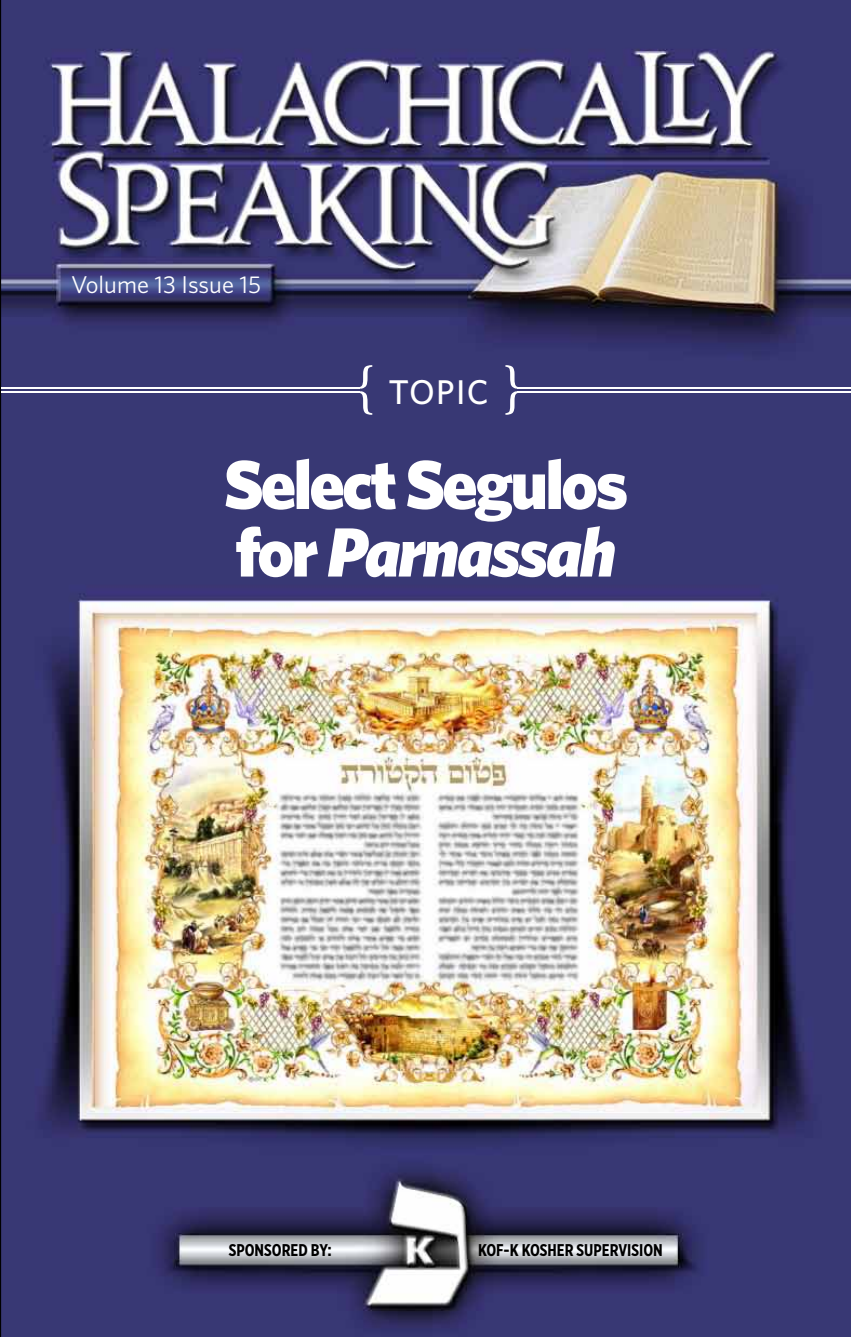
<style>
.page{position:relative;width:851px;height:1337px;background:#fff}
.page>*{position:absolute;margin:0;border:0;box-sizing:border-box;transform-origin:0 0}
.t1{font:900 69.75px/67.5px "Whitney Pro";letter-spacing:-.04em;color:#fff}
.t2{font:500 34.43px "Whitney Smallcaps";letter-spacing:.04em;color:#fff}
.t3{font:24.3px "Whitney Pro";color:#fff}
.t4{font:700 17.1px "Gotham X Narrow";color:#000}
.s1{font-style:italic}
</style>
<div class="page">
<img style="left:0;top:0;width:850px;height:1336px">
<svg style="left:357px;top:365px;width:15px;height:50px"></svg>
<hr style="left:2px;top:387px;width:357px;height:1px;background:#fff">
<hr style="left:2px;top:391px;width:357px;height:1px;background:#fff">
<svg style="left:505px;top:365px;width:15px;height:50px"></svg>
<hr style="left:518px;top:387px;width:332px;height:1px;background:#fff">
<hr style="left:518px;top:391px;width:332px;height:1px;background:#fff">
<h3 class="t3" style="left:71px;top:268px;width:191px">Volume 13 Issue 15</h3>
<h2 class="t2" style="left:388px;top:371px;width:102px">TOPIC</h2>
<h1 class="t1" style="left:224px;top:449px;width:406px">Select Segulos for <span class="s1">Parnassah</span></h1>
<p class="t4" style="left:229px;top:1239px;width:105px">SPONSORED BY:</p>
<p class="t4" style="left:478px;top:1239px;width:186px">KOF-K KOSHER SUPERVISION</p>
</div>
